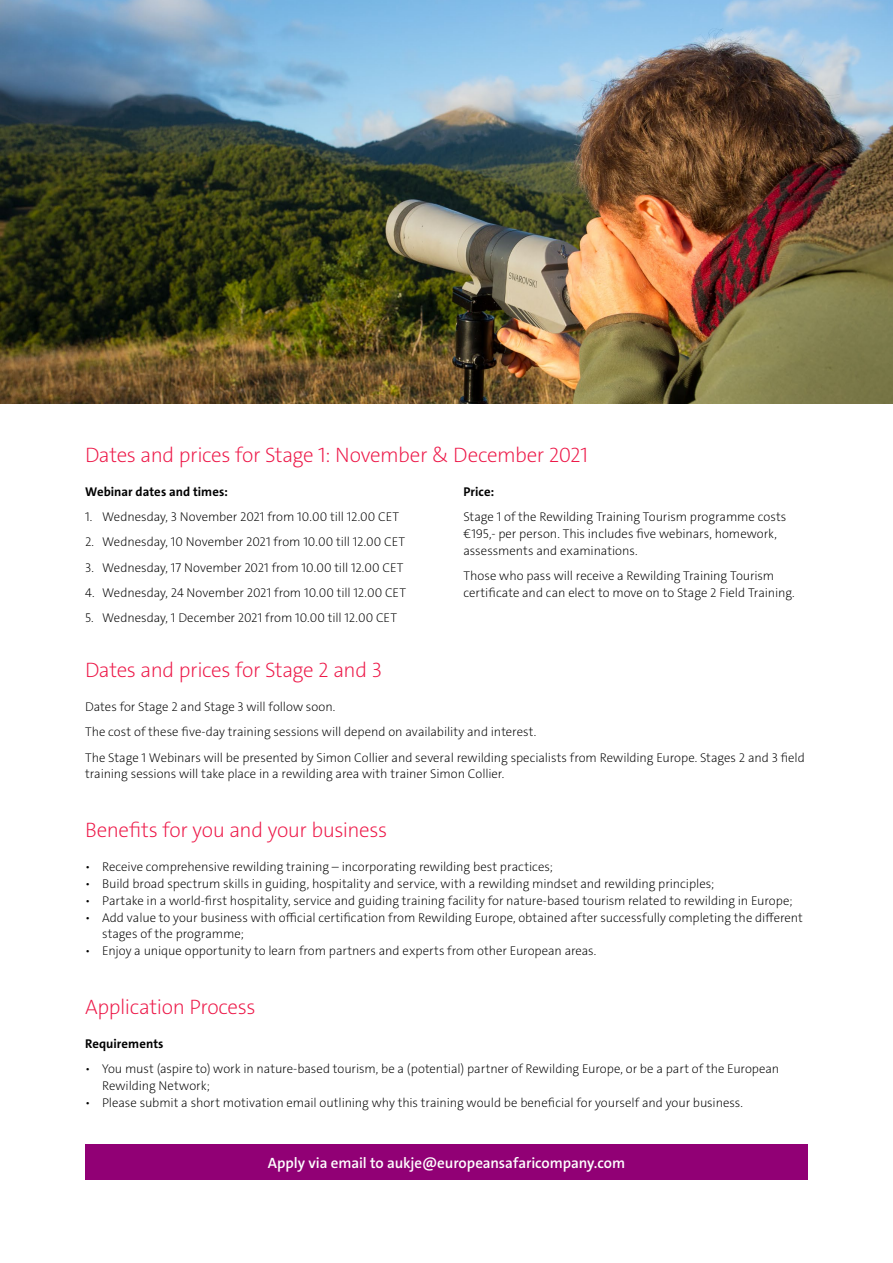
<style>
.page{position:relative;width:893px;height:1263px;background:#fff}
.page>*{position:absolute;margin:0;border:0;box-sizing:border-box;transform-origin:0 0}
.t1{font:200 21px "The Sans E4 s";letter-spacing:-.02em;color:#ed1848}
.t2{font:600 15px "The Sans E4 s";letter-spacing:-.005em;color:#fff}
.t3{font:200 12.75px/16.8px "The Sans E4 s";letter-spacing:-.005em;color:#000}
.t4{font:700 12.75px "The Sans E4 s";letter-spacing:.005em;color:#000}
</style>
<div class="page">
<img style="left:0;top:0;width:893px;height:404px">
<div style="left:85px;top:1144px;width:723px;height:35px;background:#910075"></div>
<p class="t1" style="left:85px;top:441px;width:505px">Dates and prices for Stage 1: November &amp; December 2021</p>
<p class="t4" style="left:85px;top:483px;width:144px">Webinar dates and times:</p>
<p class="t3" style="left:85px;top:509px;width:316px">1. Wednesday, 3 November 2021 from 10.00 till 12.00 CET</p>
<p class="t3" style="left:85px;top:534px;width:322px">2. Wednesday, 10 November 2021 from 10.00 till 12.00 CET</p>
<p class="t3" style="left:85px;top:559px;width:320px">3. Wednesday, 17 November 2021 from 10.00 till 12.00 CET</p>
<p class="t3" style="left:85px;top:584px;width:322px">4. Wednesday, 24 November 2021 from 10.00 till 12.00 CET</p>
<p class="t3" style="left:85px;top:610px;width:314px">5. Wednesday, 1 December 2021 from 10.00 till 12.00 CET</p>
<p class="t4" style="left:463px;top:483px;width:32px">Price:</p>
<p class="t3" style="left:463px;top:509px;width:324px">Stage 1 of the Rewilding Training Tourism programme costs €195,- per person. This includes five webinars, homework, assessments and examinations.</p>
<p class="t3" style="left:463px;top:567px;width:333px">Those who pass will receive a Rewilding Training Tourism certificate and can elect to move on to Stage 2 Field Training.</p>
<p class="t1" style="left:85px;top:656px;width:298px">Dates and prices for Stage 2 and 3</p>
<p class="t3" style="left:85px;top:698px;width:252px">Dates for Stage 2 and Stage 3 will follow soon.</p>
<p class="t3" style="left:85px;top:724px;width:453px">The cost of these five-day training sessions will depend on availability and interest.</p>
<p class="t3" style="left:85px;top:749px;width:721px">The Stage 1 Webinars will be presented by Simon Collier and several rewilding specialists from Rewilding Europe. Stages 2 and 3 field training sessions will take place in a rewilding area with trainer Simon Collier.</p>
<p class="t1" style="left:85px;top:817px;width:304px">Benefits for you and your business</p>
<p class="t3" style="left:85px;top:858px;width:470px">• Receive comprehensive rewilding training – incorporating rewilding best practices;</p>
<p class="t3" style="left:85px;top:875px;width:631px">• Build broad spectrum skills in guiding, hospitality and service, with a rewilding mindset and rewilding principles;</p>
<p class="t3" style="left:85px;top:892px;width:709px">• Partake in a world-first hospitality, service and guiding training facility for nature-based tourism related to rewilding in Europe;</p>
<p class="t3" style="left:102px;top:909px;width:702px;text-indent:-17px">• Add value to your business with official certification from Rewilding Europe, obtained after successfully completing the different stages of the programme;</p>
<p class="t3" style="left:85px;top:942px;width:513px">• Enjoy a unique opportunity to learn from partners and experts from other European areas.</p>
<p class="t1" style="left:85px;top:993px;width:172px">Application Process</p>
<p class="t4" style="left:85px;top:1035px;width:80px">Requirements</p>
<p class="t3" style="left:102px;top:1061px;width:679px;text-indent:-17px">• You must (aspire to) work in nature-based tourism, be a (potential) partner of Rewilding Europe, or be a part of the European<br>Rewilding Network;</p>
<p class="t3" style="left:85px;top:1094px;width:660px">• Please submit a short motivation email outlining why this training would be beneficial for yourself and your business.</p>
<p class="t2" style="left:268px;top:1153px;width:359px">Apply via email to aukje@europeansafaricompany.com</p>
</div>
